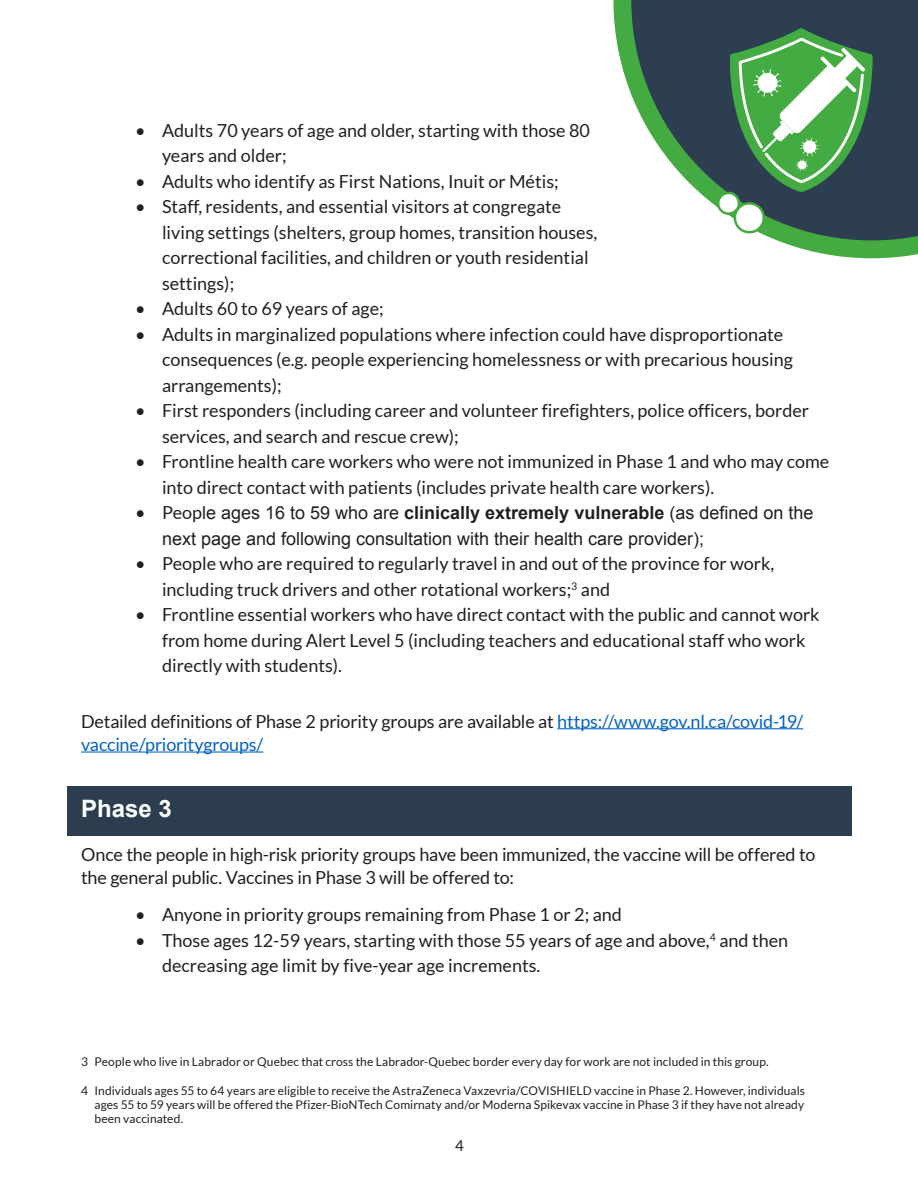
<style>
.page{position:relative;width:918px;height:1188px;background:#fff}
.page>*{position:absolute;margin:0;border:0;box-sizing:border-box;transform-origin:0 0}
.Heading_2{font:700 24px "Arial";color:#fff}
.Text{font:18px/25.5px "Lato";color:#231f20}
.t1{font:18px/25.5px "Arial";color:#231f20}
.Heading_2-2{font:18px/23.2px "Lato";letter-spacing:-.015em;color:#231f20}
.Text-2{font:15px "Lato";color:#231f20}
.t2{font:12px/14.4px "Lato";letter-spacing:.005em;color:#231f20;text-align:justify}
.s1{font-family:"Lato"}
.s2{font-weight:700}
.s3{color:#0563c1}
</style>
<div class="page">
<hr style="left:557px;top:728px;width:246px;height:1px;background:#0563c1">
<hr style="left:81px;top:751px;width:182px;height:2px;background:#0563c1">
<div style="left:68px;top:786px;width:784px;height:50px;background:#2b3d4f"></div>
<svg style="left:613px;top:0;width:305px;height:259px;fill:#2c3e50"></svg>
<svg style="left:717px;top:28px;width:155px;height:206px"></svg>
<p class="Text" style="left:162px;top:117px;width:430px;text-indent:-27px">• Adults 70 years of age and older, starting with those 80 years and older;</p>
<p class="Text" style="left:135px;top:168px;width:425px">• Adults who identify as First Nations, Inuit or Métis;</p>
<p class="Text" style="left:162px;top:194px;width:437px;text-indent:-27px">• Staff, residents, and essential visitors at congregate living settings (shelters, group homes, transition houses, correctional facilities, and children or youth residential settings);</p>
<p class="Text" style="left:135px;top:296px;width:250px">• Adults 60 to 69 years of age;</p>
<p class="Text" style="left:162px;top:321px;width:633px;text-indent:-27px">• Adults in marginalized populations where infection could have disproportionate consequences (e.g. people experiencing homelessness or with precarious housing arrangements);</p>
<p class="Text" style="left:162px;top:398px;width:649px;text-indent:-27px">• First responders (including career and volunteer firefighters, police officers, border services, and search and rescue crew);</p>
<p class="Text" style="left:162px;top:449px;width:669px;text-indent:-27px">• Frontline health care workers who were not immunized in Phase 1 and who may come into direct contact with patients (includes private health care workers).</p>
<p class="t1" style="left:162px;top:500px;width:653px;text-indent:-27px"><span class="s1">• Peop</span>le ages 16 to 59 who are <span class="s2">clinically extremely vulnerable</span> (as defined on the next page and following consultation with their health care provider);</p>
<p class="Text" style="left:162px;top:551px;width:614px;text-indent:-27px">• People who are required to regularly travel in and out of the province for work, including truck drivers and other rotational workers;<sup>3</sup> and</p>
<p class="Text" style="left:162px;top:602px;width:659px;text-indent:-27px">• Frontline essential workers who have direct contact with the public and cannot work from home during Alert Level 5 (including teachers and educational staff who work directly with students).</p>
<p class="Heading_2-2" style="left:81px;top:709px;width:724px">Detailed definitions of Phase 2 priority groups are available at <span class="s3">https://www.gov.nl.ca/covid-19/ vaccine/prioritygroups/</span></p>
<p class="Heading_2" style="left:81px;top:793px;width:92px">Phase 3</p>
<p class="Text" style="left:81px;top:842px;width:736px;line-height:23.2px">Once the people in high-risk priority groups have been immunized, the vaccine will be offered to the general public. Vaccines in Phase 3 will be offered to:</p>
<p class="Text" style="left:135px;top:902px;width:488px">• Anyone in priority groups remaining from Phase 1 or 2; and</p>
<p class="Text" style="left:162px;top:928px;width:628px;text-indent:-27px">• Those ages 12-59 years, starting with those 55 years of age and above,<sup>4</sup> and then decreasing age limit by five-year age increments.</p>
<p class="t2" style="left:81px;top:1054px;width:689px">3 People who live in Labrador or Quebec that cross the Labrador-Quebec border every day for work are not included in this group.</p>
<p class="t2" style="left:94px;top:1083px;width:712px;text-indent:-14px">4 Individuals ages 55 to 64 years are eligible to receive the AstraZeneca Vaxzevria/COVISHIELD vaccine in Phase 2. However, individuals ages 55 to 59 years will be offered the Pfizer-BioNTech Comirnaty and/or Moderna Spikevax vaccine in Phase 3 if they have not already been vaccinated.</p>
<p class="Text-2" style="left:455px;top:1138px;width:10px">4</p>
</div>
